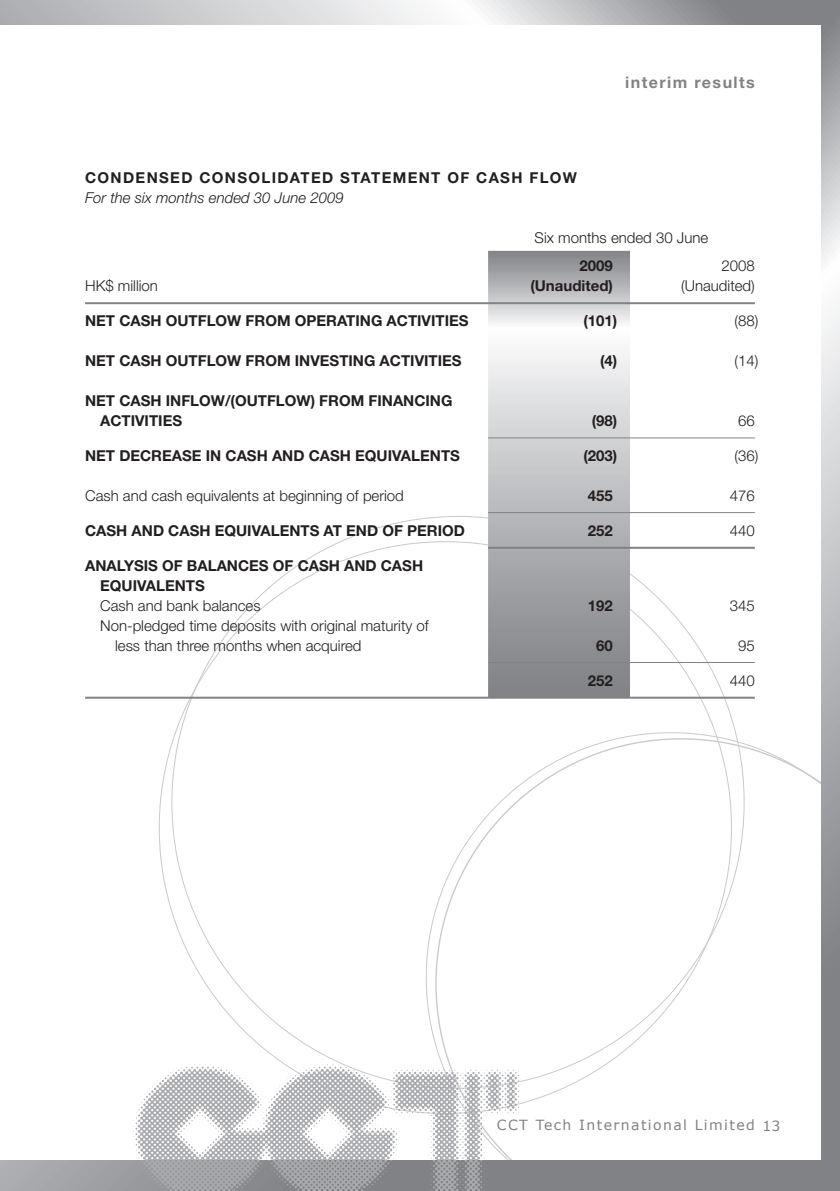
<style>
.page{position:relative;width:840px;height:1191px;background:#fff}
.page>*{position:absolute;margin:0;border:0;box-sizing:border-box;transform-origin:0 0}
.t1{font:700 16px "Helvetica Neue LT Std";letter-spacing:.09em;color:#808285}
.t2{font:700 15px/20px "Helvetica Neue LT Std";color:#231f20}
.t3{font:300 15px/20px "Helvetica Neue LT Std";color:#231f20}
.t4{font:700 15px "Helvetica Neue LT Std";letter-spacing:.09em;color:#231f20}
.t5{font:italic 300 15px "Helvetica Neue LT Std";color:#231f20}
.t6{font:14px "Verdana";letter-spacing:.1em;color:#808285}
</style>
<div class="page">
<svg style="left:425px;top:732px;width:395px;height:370px"></svg>
<svg style="left:0;top:0;width:820px;height:25px"></svg>
<svg style="left:0;top:1160px;width:820px;height:31px"></svg>
<svg style="left:820px;top:0;width:19px;height:1191px"></svg>
<img style="left:127px;top:1058px;width:402px;height:133px">
<svg style="left:488px;top:251px;width:141px;height:445px"></svg>
<hr style="left:85px;top:302px;width:403px;height:2px;background:#808285">
<hr style="left:629px;top:302px;width:125px;height:2px;background:#808285">
<hr style="left:629px;top:437px;width:125px;height:1px;background:#808285">
<hr style="left:629px;top:512px;width:125px;height:1px;background:#808285">
<hr style="left:629px;top:547px;width:125px;height:2px;background:#808285">
<hr style="left:629px;top:662px;width:125px;height:1px;background:#808285">
<hr style="left:85px;top:696px;width:403px;height:2px;background:#808285">
<hr style="left:629px;top:696px;width:125px;height:2px;background:#808285">
<hr style="left:488px;top:302px;width:141px;height:2px;background:#808285">
<hr style="left:488px;top:547px;width:141px;height:2px;background:#808285">
<hr style="left:488px;top:696px;width:141px;height:2px;background:#808285">
<hr style="left:488px;top:437px;width:141px;height:1px;background:#808285">
<hr style="left:488px;top:512px;width:141px;height:1px;background:#808285">
<hr style="left:488px;top:662px;width:141px;height:1px;background:#808285">
<p class="t1" style="left:625px;top:76px;width:131px">interim results</p>
<p class="t4" style="left:85px;top:172px;width:493px">CONDENSED CONSOLIDATED STATEMENT OF CASH FLOW</p>
<p class="t5" style="left:85px;top:192px;width:260px">For the six months ended 30 June 2009</p>
<p class="t3" style="left:534px;top:229px;width:175px">Six months ended 30 June</p>
<p class="t2" style="left:579px;top:257px;width:35px">2009</p>
<p class="t3" style="left:721px;top:257px;width:35px">2008</p>
<p class="t3" style="left:85px;top:277px;width:74px">HK$ million</p>
<p class="t2" style="left:530px;top:277px;width:84px">(Unaudited)</p>
<p class="t3" style="left:680px;top:277px;width:75px">(Unaudited)</p>
<p class="t2" style="left:85px;top:312px;width:385px">NET CASH OUTFLOW FROM OPERATING ACTIVITIES</p>
<p class="t2" style="left:583px;top:312px;width:35px">(101)</p>
<p class="t3" style="left:734px;top:312px;width:25px">(88)</p>
<p class="t2" style="left:85px;top:352px;width:378px">NET CASH OUTFLOW FROM INVESTING ACTIVITIES</p>
<p class="t2" style="left:600px;top:352px;width:19px">(4)</p>
<p class="t3" style="left:734px;top:352px;width:25px">(14)</p>
<p class="t2" style="left:100px;top:392px;width:353px;text-indent:-15px">NET CASH INFLOW/(OUTFLOW) FROM FINANCING<br>ACTIVITIES</p>
<p class="t2" style="left:591px;top:412px;width:27px">(98)</p>
<p class="t3" style="left:737px;top:412px;width:18px">66</p>
<p class="t2" style="left:85px;top:447px;width:376px">NET DECREASE IN CASH AND CASH EQUIVALENTS</p>
<p class="t2" style="left:583px;top:447px;width:35px">(203)</p>
<p class="t3" style="left:734px;top:447px;width:25px">(36)</p>
<p class="t3" style="left:85px;top:487px;width:320px">Cash and cash equivalents at beginning of period</p>
<p class="t2" style="left:587px;top:487px;width:27px">455</p>
<p class="t3" style="left:729px;top:487px;width:27px">476</p>
<p class="t2" style="left:85px;top:522px;width:381px">CASH AND CASH EQUIVALENTS AT END OF PERIOD</p>
<p class="t2" style="left:587px;top:522px;width:27px">252</p>
<p class="t3" style="left:729px;top:522px;width:27px">440</p>
<p class="t2" style="left:100px;top:557px;width:324px;text-indent:-15px">ANALYSIS OF BALANCES OF CASH AND CASH<br>EQUIVALENTS</p>
<p class="t3" style="left:100px;top:597px;width:162px">Cash and bank balances</p>
<p class="t2" style="left:587px;top:597px;width:27px">192</p>
<p class="t3" style="left:729px;top:597px;width:27px">345</p>
<p class="t3" style="left:115px;top:617px;width:315px;text-indent:-15px">Non-pledged time deposits with original maturity of less than three months when acquired</p>
<p class="t2" style="left:596px;top:637px;width:18px">60</p>
<p class="t3" style="left:737px;top:637px;width:18px">95</p>
<p class="t2" style="left:587px;top:672px;width:27px">252</p>
<p class="t3" style="left:729px;top:672px;width:27px">440</p>
<p class="t6" style="left:496px;top:1116px;width:285px">CCT Tech International Limited 13</p>
</div>
